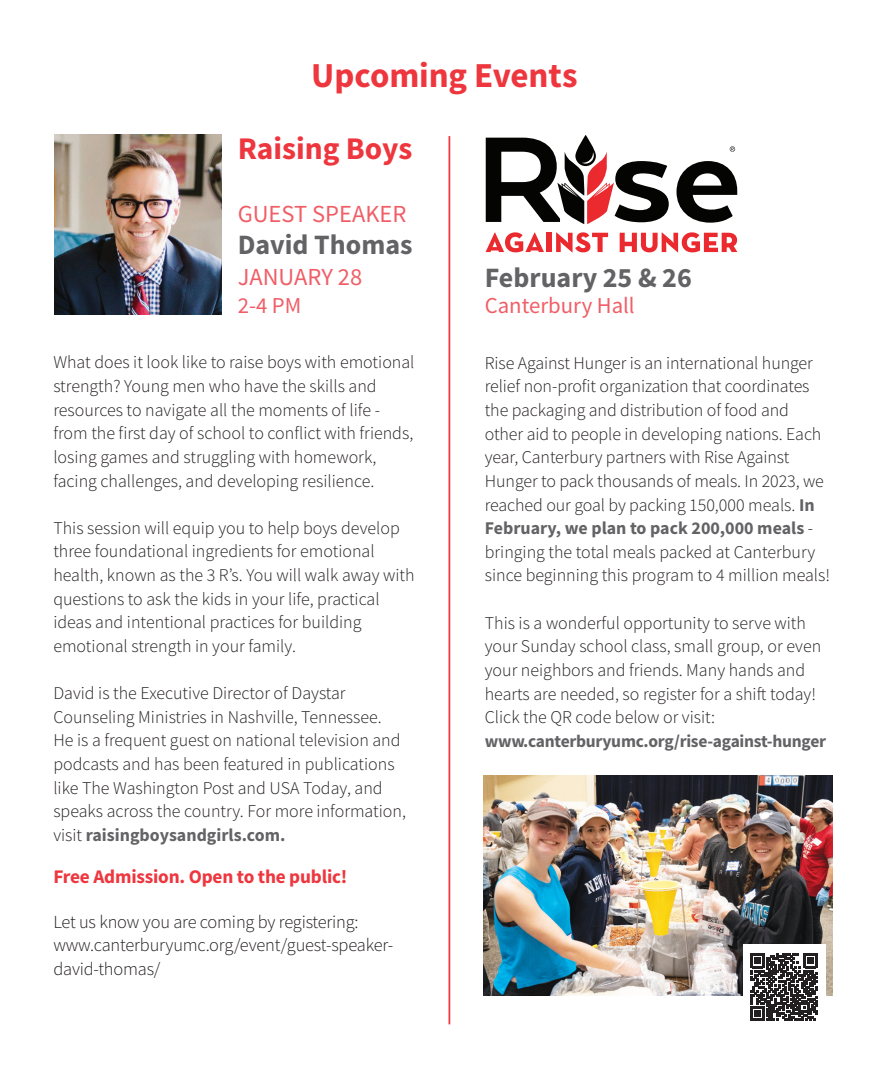
<style>
.page{position:relative;width:882px;height:1071px;background:#fff}
.page>*{position:absolute;margin:0;border:0;box-sizing:border-box;transform-origin:0 0}
.t1{font:700 35px "Source Sans Pro";letter-spacing:-.005em;color:#ee363e}
.t2{font:700 31.5px "Source Sans Pro";color:#ee363e}
.t3{font:700 28px "Source Sans Pro";color:#636366}
.t4{font:24.5px "Source Sans Pro";color:#f05e67}
.t5{font:22.75px "Source Sans Pro";color:#f05e67}
.t6{font:700 19.25px "Source Sans Pro";letter-spacing:-.01em;color:#ee363e}
.t7{font:300 18.38px/23.6px "Source Sans Pro";letter-spacing:-.01em;color:#231f20}
.t8{font:300 17.85px/23.6px "Source Sans Pro";color:#231f20}
.t9{font:700 17.5px "Source Sans Pro";letter-spacing:-.015em;color:#636366}
.s1{font-weight:700;color:#636366}
</style>
<div class="page">
<img style="left:55px;top:134px;width:167px;height:181px">
<svg style="left:486px;top:232px;width:58px;height:20px"></svg>
<div style="left:547px;top:233px;width:5px;height:19px;background:#ea2a2f"></div>
<svg style="left:556px;top:232px;width:52px;height:20px"></svg>
<svg style="left:620px;top:232px;width:117px;height:20px"></svg>
<svg style="left:486px;top:135px;width:183px;height:89px"></svg>
<svg style="left:677px;top:161px;width:60px;height:62px"></svg>
<svg style="left:730px;top:146px;width:5px;height:6px"></svg>
<hr style="left:449px;top:136px;width:1px;height:888px;background:#ee363e">
<img style="left:484px;top:776px;width:348px;height:219px">
<div style="left:743px;top:945px;width:82px;height:82px;background:#fff"></div>
<svg style="left:751px;top:954px;width:66px;height:66px"></svg>
<p class="t1" style="left:311px;top:52px;width:268px">Upcoming Events</p>
<p class="t2" style="left:238px;top:128px;width:176px">Raising Boys</p>
<p class="t4" style="left:238px;top:199px;width:170px">GUEST SPEAKER</p>
<p class="t3" style="left:238px;top:226px;width:176px">David Thomas</p>
<p class="t4" style="left:238px;top:262px;width:126px">JANUARY 28</p>
<p class="t5" style="left:238px;top:291px;width:65px">2-4 PM</p>
<p class="t8" style="left:53px;top:351px;width:363px">What does it look like to raise boys with emotional strength? Young men who have the skills and resources to navigate all the moments of life -</p>
<p class="t8" style="left:53px;top:422px;width:361px">from the first day of school to conflict with friends, losing games and struggling with homework, facing challenges, and developing resilience.</p>
<p class="t8" style="left:53px;top:516px;width:363px">This session will equip you to help boys develop three foundational ingredients for emotional health, known as the 3 R’s. You will walk away with questions to ask the kids in your life, practical ideas and intentional practices for building emotional strength in your family.</p>
<p class="t8" style="left:53px;top:681px;width:354px">David is the Executive Director of Daystar Counseling Ministries in Nashville, Tennessee.<br>He is a frequent guest on national television and podcasts and has been featured in publications like The Washington Post and USA Today, and speaks across the country. For more information, visit <span class="s1">raisingboysandgirls.com.</span></p>
<p class="t6" style="left:53px;top:863px;width:296px">Free Admission. Open to the public!</p>
<p class="t7" style="left:53px;top:910px;width:307px">Let us know you are coming by registering:</p>
<p class="t7" style="left:53px;top:933px;width:341px">www.canterburyumc.org/event/guest-speaker&shy;david-thomas/</p>
<p class="t3" style="left:485px;top:259px;width:209px">February 25 &amp; 26</p>
<p class="t5" style="left:485px;top:291px;width:151px">Canterbury Hall</p>
<p class="t8" style="left:485px;top:351px;width:347px">Rise Against Hunger is an international hunger relief non-profit organization that coordinates the packaging and distribution of food and other aid to people in developing nations. Each year, Canterbury partners with Rise Against Hunger to pack thousands of meals. In 2023, we reached our goal by packing 150,000 meals. <span class="s1">In February, we plan to pack 200,000 meals</span> - bringing the total meals packed at Canterbury since beginning this program to 4 million meals!</p>
<p class="t8" style="left:485px;top:611px;width:338px">This is a wonderful opportunity to serve with your Sunday school class, small group, or even your neighbors and friends. Many hands and hearts are needed, so register for a shift today!<br>Click the QR code below or visit:</p>
<p class="t9" style="left:485px;top:729px;width:343px">www.canterburyumc.org/rise-against-hunger</p>
</div>
